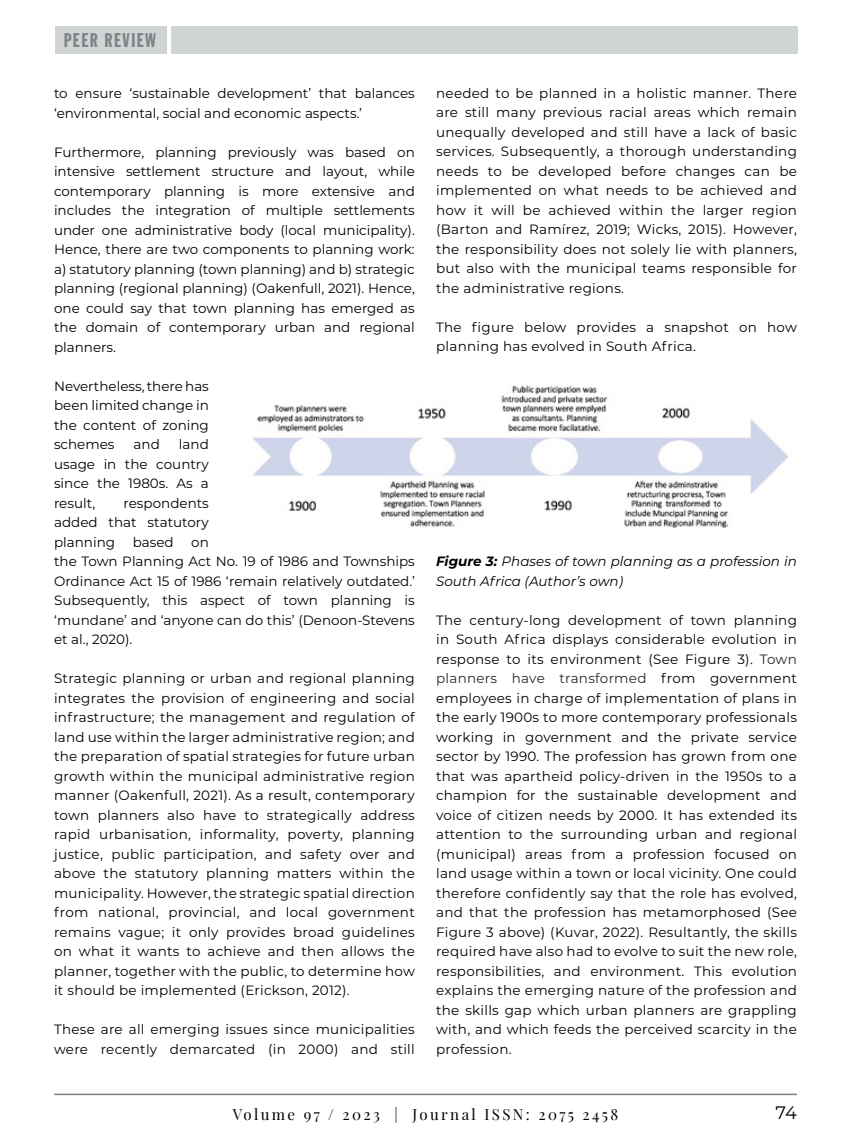
<style>
.page{position:relative;width:851px;height:1148px;background:#fff}
.page>*{position:absolute;margin:0;border:0;box-sizing:border-box;transform-origin:0 0}
.t1{font:19.5px "Franklin Gothic Std Extra Cond";letter-spacing:.08em;color:#808285}
.t2{font:18px "Montserrat";color:#000}
.t3{font:15px "Playfair Display";letter-spacing:.16em;color:#000}
.t4{font:13.5px/19.5px "Montserrat";color:#000;text-align:justify}
.t5{font:13.5px/19.5px "Montserrat";letter-spacing:.02em;color:#000}
.t6{font:italic 13.5px/19.5px "Montserrat";color:#000}
.s1{font-weight:700}
.s2{color:#292929}
</style>
<div class="page">
<hr style="left:54px;top:1093px;width:742px;height:2px;background:#808285">
<div style="left:55px;top:26px;width:112px;height:28px;background:#d1d4d4"></div>
<div style="left:171px;top:26px;width:626px;height:28px;background:#d1d4d4"></div>
<img style="left:252px;top:385px;width:537px;height:144px">
<h1 class="t1" style="left:64px;top:30px;width:94px">PEER REVIEW</h1>
<p class="t4" style="left:54px;top:83px;width:362px">to ensure ‘sustainable development’ that balances ‘environmental, social and economic aspects.’</p>
<p class="t4" style="left:54px;top:142px;width:362px">Furthermore, planning previously was based on intensive settlement structure and layout, while contemporary planning is more extensive and includes the integration of multiple settlements under one administrative body (local municipality).<br>Hence, there are two components to planning work: a) statutory planning (town planning) and b) strategic planning (regional planning) (Oakenfull, 2021). Hence, one could say that town planning has emerged as the domain of contemporary urban and regional planners.</p>
<p class="t4" style="left:54px;top:376px;width:156px">Nevertheless, there has been limited change in the content of zoning schemes</p>
<p class="t4" style="left:54px;top:434px;width:156px;text-indent:125px">land usage in the country since the 1980s. As a result,</p>
<p class="t4" style="left:134px;top:434px;width:28px">and</p>
<p class="t4" style="left:54px;top:492px;width:156px;text-indent:69px">respondents added that statutory planning</p>
<p class="t4" style="left:133px;top:531px;width:42px">based</p>
<p class="t4" style="left:54px;top:531px;width:362px;text-align:left;text-indent:137px">on<br>the Town Planning Act No. 19 of 1986 and Townships Ordinance Act 15 of 1986 ‘remain relatively outdated.’ Subsequently, this aspect of town planning is ‘mundane’ and ‘anyone can do this’ (Denoon-Stevens et al., 2020).</p>
<p class="t4" style="left:54px;top:668px;width:362px">Strategic planning or urban and regional planning integrates the provision of engineering and social infrastructure; the management and regulation of land use within the larger administrative region; and the preparation of spatial strategies for future urban growth within the municipal administrative region manner (Oakenfull, 2021). As a result, contemporary town planners also have to strategically address rapid urbanisation, informality, poverty, planning justice, public participation, and safety over and above the statutory planning matters within the municipality. However, the strategic spatial direction from national, provincial, and local government remains vague; it only provides broad guidelines on what it wants to achieve and then allows the planner, together with the public, to determine how it should be implemented (Erickson, 2012).</p>
<p class="t5" style="left:54px;top:1019px;width:362px">These are all emerging issues since municipalities were recently demarcated (in 2000) and still</p>
<p class="t4" style="left:436px;top:83px;width:362px">needed to be planned in a holistic manner. There are still many previous racial areas which remain unequally developed and still have a lack of basic services. Subsequently, a thorough understanding needs to be developed before changes can be implemented on what needs to be achieved and how it will be achieved within the larger region (Barton and Ramírez, 2019; Wicks, 2015). However, the responsibility does not solely lie with planners, but also with the municipal teams responsible for the administrative regions.</p>
<p class="t5" style="left:436px;top:317px;width:362px">The figure below provides a snapshot on how planning has evolved in South Africa.</p>
<p class="t6" style="left:436px;top:551px;width:362px"><span class="s1">Figure 3:</span> Phases of town planning as a profession in<br>South Africa (Author’s own)</p>
<p class="t4" style="left:436px;top:609px;width:362px">The century-long development of town planning in South Africa displays considerable evolution in response to its environment (See Figure 3). <span class="s2">Town planners have transformed</span> from government employees in charge of implementation of plans in the early 1900s to more contemporary professionals working in government and the private service sector by 1990. The profession has grown from one that was apartheid policy-driven in the 1950s to a champion for the sustainable development and voice of citizen needs by 2000. It has extended its attention to the surrounding urban and regional (municipal) areas from a profession focused on land usage within a town or local vicinity. One could therefore confidently say that the role has evolved, and that the profession has metamorphosed (See Figure 3 above) (Kuvar, 2022). Resultantly, the skills required have also had to evolve to suit the new role, responsibilities, and environment. This evolution explains the emerging nature of the profession and the skills gap which urban planners are grappling with, and which feeds the perceived scarcity in the profession.</p>
<p class="t3" style="left:233px;top:1102px;width:387px">Volume 97 / 2023 | Journal ISSN: 2075 2458</p>
<h2 class="t2" style="left:775px;top:1100px;width:23px">74</h2>
</div>
